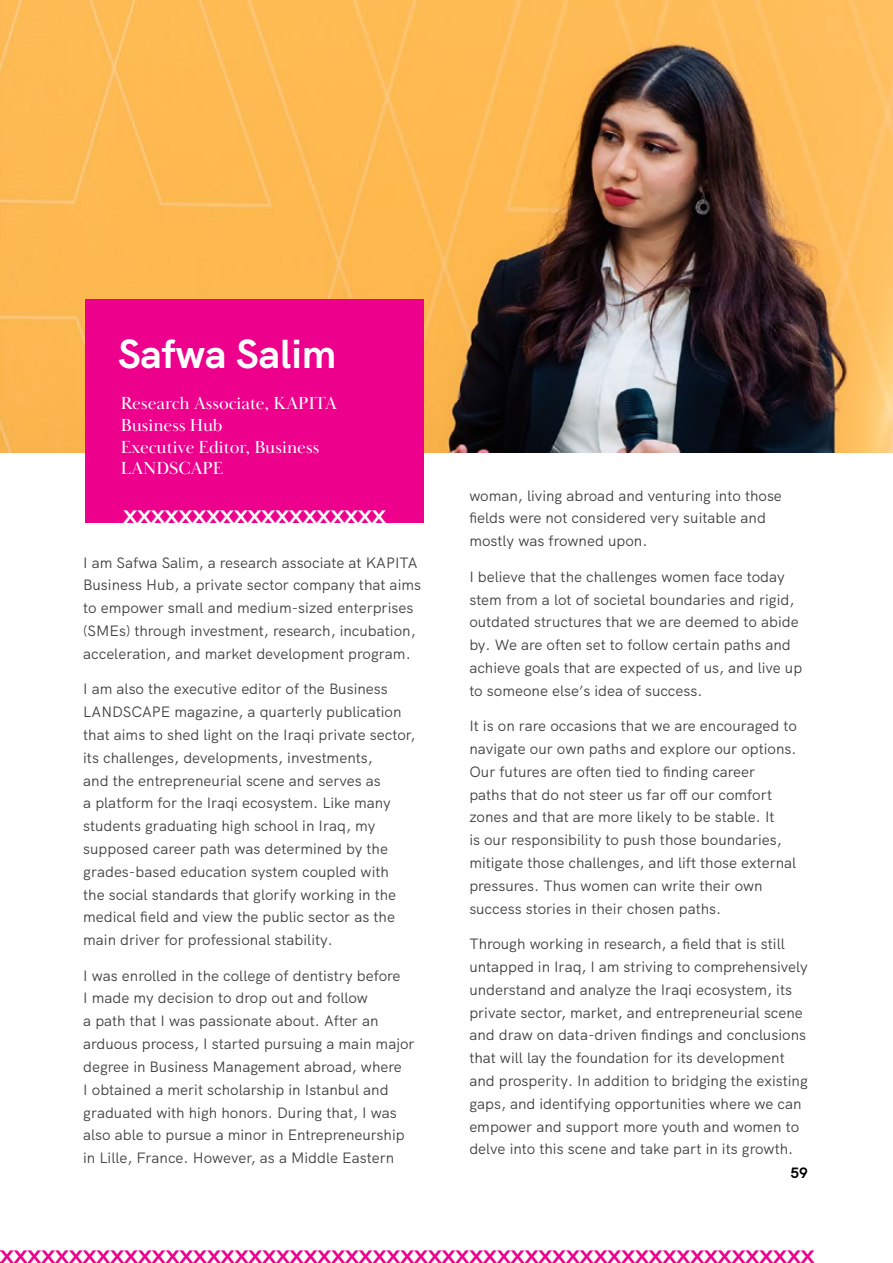
<style>
.page{position:relative;width:893px;height:1263px;background:#fff}
.page>*{position:absolute;margin:0;border:0;box-sizing:border-box;transform-origin:0 0}
.t1{font:700 40.5px "HK Grotesk";color:#fff}
.t2{font:18px/21.6px "Baskerville Display PT";color:#fff}
.t3{font:500 18px "Campaign";color:#ec008c}
.t4{font:500 18px "Campaign";color:#fff}
.t5{font:15px/22.8px "HK Grotesk";color:#414042}
.t6{font:700 15px "HK Grotesk";color:#000}
</style>
<div class="page">
<img style="left:0;top:0;width:893px;height:453px">
<div style="left:85px;top:299px;width:338px;height:224px;background:#ec008c"></div>
<svg style="left:14px;top:0;width:5px;height:5px"></svg>
<h1 class="t1" style="left:118px;top:322px;width:220px">Safwa Salim</h1>
<p class="t2" style="left:121px;top:393px;width:217px">Research Associate, KAPITA<br>Business Hub<br>Executive Editor, Business<br>LANDSCAPE</p>
<p class="t4" style="left:124px;top:507px;width:264px">XXXXXXXXXXXXXXXXXXX</p>
<p class="t5" style="left:83px;top:550px;width:339px">I am Safwa Salim, a research associate at KAPITA Business Hub, a private sector company that aims to empower small and medium-sized enterprises (SMEs) through investment, research, incubation, acceleration, and market development program.</p>
<p class="t5" style="left:83px;top:676px;width:334px">I am also the executive editor of the Business LANDSCAPE magazine, a quarterly publication that aims to shed light on the Iraqi private sector, its challenges, developments, investments,<br>and the entrepreneurial scene and serves as<br>a platform for the Iraqi ecosystem. Like many students graduating high school in Iraq, my supposed career path was determined by the grades-based education system coupled with<br>the social standards that glorify working in the medical field and view the public sector as the main driver for professional stability.</p>
<p class="t5" style="left:83px;top:963px;width:333px">I was enrolled in the college of dentistry before<br>I made my decision to drop out and follow<br>a path that I was passionate about. After an arduous process, I started pursuing a main major degree in Business Management abroad, where<br>I obtained a merit scholarship in Istanbul and graduated with high honors. During that, I was also able to pursue a minor in Entrepreneurship in Lille, France. However, as a Middle Eastern</p>
<p class="t5" style="left:469px;top:483px;width:314px">woman, living abroad and venturing into those fields were not considered very suitable and mostly was frowned upon.</p>
<p class="t5" style="left:469px;top:564px;width:334px">I believe that the challenges women face today stem from a lot of societal boundaries and rigid, outdated structures that we are deemed to abide by. We are often set to follow certain paths and achieve goals that are expected of us, and live up to someone else’s idea of success.</p>
<p class="t5" style="left:469px;top:713px;width:329px">It is on rare occasions that we are encouraged to navigate our own paths and explore our options.<br>Our futures are often tied to finding career<br>paths that do not steer us far off our comfort zones and that are more likely to be stable. It<br>is our responsibility to push those boundaries, mitigate those challenges, and lift those external pressures. Thus women can write their own success stories in their chosen paths.</p>
<p class="t5" style="left:469px;top:931px;width:340px">Through working in research, a field that is still untapped in Iraq, I am striving to comprehensively understand and analyze the Iraqi ecosystem, its private sector, market, and entrepreneurial scene and draw on data-driven findings and conclusions that will lay the foundation for its development and prosperity. In addition to bridging the existing gaps, and identifying opportunities where we can empower and support more youth and women to delve into this scene and take part in its growth.</p>
<p class="t6" style="left:790px;top:1161px;width:19px">59</p>
<p class="t3" style="left:0;top:1246px;width:816px">XXXXXXXXXXXXXXXXXXXXXXXXXXXXXXXXXXXXXXXXXXXXXXXXXXXXXXXXXXX</p>
</div>
